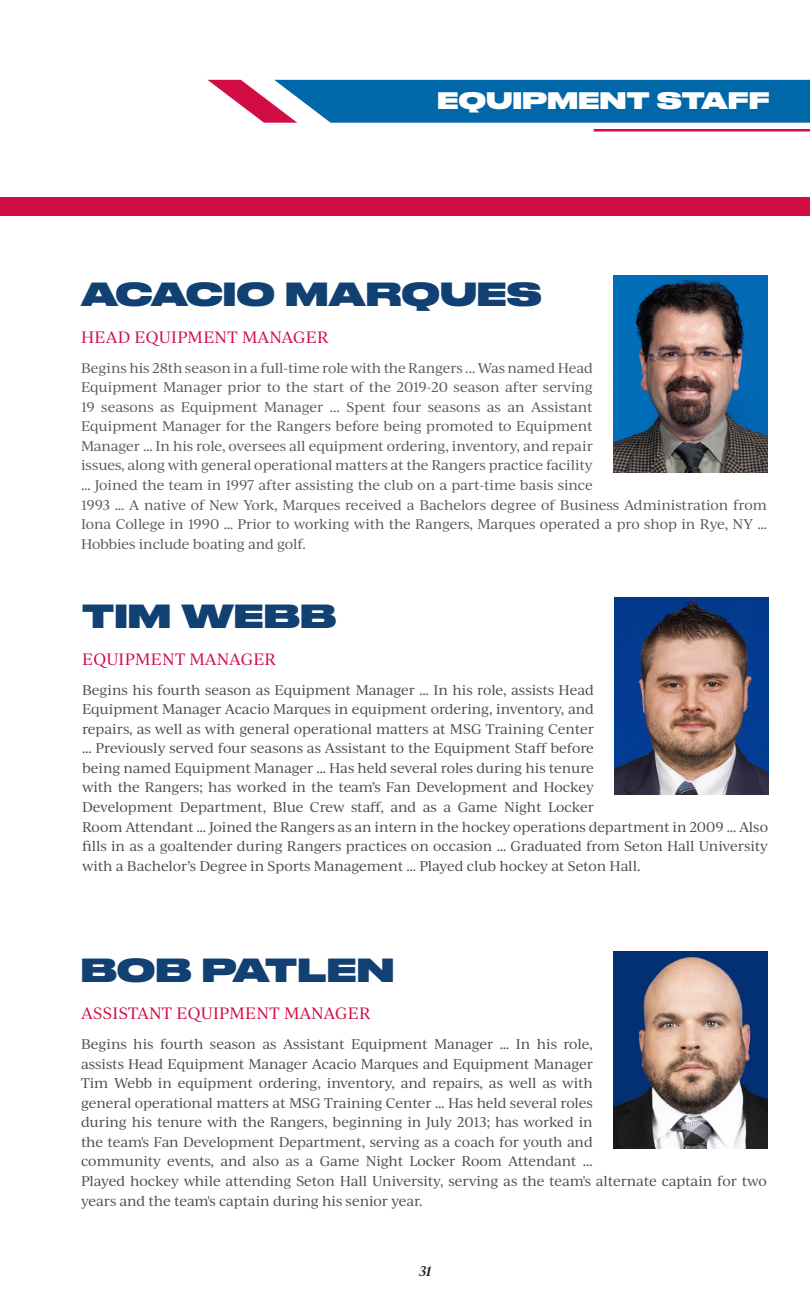
<style>
.page{position:relative;width:810px;height:1296px;background:#fff}
.page>*{position:absolute;margin:0;border:0;box-sizing:border-box;transform-origin:0 0}
.t1{font:800 31.5px "Druk Wide";letter-spacing:.02em;color:#114073}
.t2{font:800 22.5px "Druk Wide";letter-spacing:.02em;color:#fff}
.t3{font:15.75px "Ivy Journal";letter-spacing:.025em;color:#d20d44}
.t4{font:13.5px/19.6px "Ivy Journal";letter-spacing:-.01em;color:#4b4c4d}
.t5{font:13.5px/19.6px "Ivy Journal";letter-spacing:-.01em;color:#57585a}
.t6{font:italic 600 13.5px "Ivy Presto Text";color:#231f20}
</style>
<div class="page">
<div style="left:0;top:197px;width:810px;height:18px;background:#d20d44"></div>
<img style="left:613px;top:275px;width:154px;height:198px">
<img style="left:613px;top:952px;width:154px;height:197px">
<img style="left:614px;top:597px;width:154px;height:198px">
<svg style="left:208px;top:80px;width:602px;height:43px;background:#2773ac"></svg>
<hr style="left:594px;top:129px;width:216px;height:3px;background:#d20d44">
<p class="t2" style="left:438px;top:82px;width:333px">EQUIPMENT STAFF</p>
<p class="t1" style="left:81px;top:268px;width:462px">ACACIO MARQUES</p>
<p class="t3" style="left:81px;top:326px;width:249px">HEAD EQUIPMENT MANAGER</p>
<p class="t5" style="left:81px;top:357px;width:687px">Begins his 28th season in a full-time role with the Rangers ... Was named Head<br>Equipment Manager prior to the start of the 2019-20 season after serving<br>19 seasons as Equipment Manager ... Spent four seasons as an Assistant<br>Equipment Manager for the Rangers before being promoted to Equipment<br>Manager … In his role, oversees all equipment ordering, inventory, and repair<br>issues, along with general operational matters at the Rangers practice facility<br>… Joined the team in 1997 after assisting the club on a part-time basis since<br>1993 … A native of New York, Marques received a Bachelors degree of Business Administration from Iona College in 1990 … Prior to working with the Rangers, Marques operated a pro shop in Rye, NY … Hobbies include boating and golf.</p>
<p class="t1" style="left:82px;top:590px;width:255px">TIM WEBB</p>
<p class="t3" style="left:82px;top:648px;width:196px">EQUIPMENT MANAGER</p>
<p class="t4" style="left:82px;top:679px;width:688px">Begins his fourth season as Equipment Manager … In his role, assists Head<br>Equipment Manager Acacio Marques in equipment ordering, inventory, and<br>repairs, as well as with general operational matters at MSG Training Center<br>… Previously served four seasons as Assistant to the Equipment Staff before<br>being named Equipment Manager … Has held several roles during his tenure<br>with the Rangers; has worked in the team’s Fan Development and Hockey<br>Development Department, Blue Crew staff, and as a Game Night Locker<br>Room Attendant … Joined the Rangers as an intern in the hockey operations department in 2009 … Also fills in as a goaltender during Rangers practices on occasion … Graduated from Seton Hall University with a Bachelor’s Degree in Sports Management … Played club hockey at Seton Hall.</p>
<p class="t1" style="left:81px;top:944px;width:315px">BOB PATLEN</p>
<p class="t3" style="left:81px;top:1002px;width:291px">ASSISTANT EQUIPMENT MANAGER</p>
<p class="t4" style="left:81px;top:1034px;width:687px">Begins his fourth season as Assistant Equipment Manager … In his role,<br>assists Head Equipment Manager Acacio Marques and Equipment Manager<br>Tim Webb in equipment ordering, inventory, and repairs, as well as with<br>general operational matters at MSG Training Center … Has held several roles<br>during his tenure with the Rangers, beginning in July 2013; has worked in<br>the team's Fan Development Department, serving as a coach for youth and<br>community events, and also as a Game Night Locker Room Attendant ...<br>Played hockey while attending Seton Hall University, serving as the team's alternate captain for two years and the team's captain during his senior year.</p>
<p class="t6" style="left:419px;top:1261px;width:14px">31</p>
</div>
